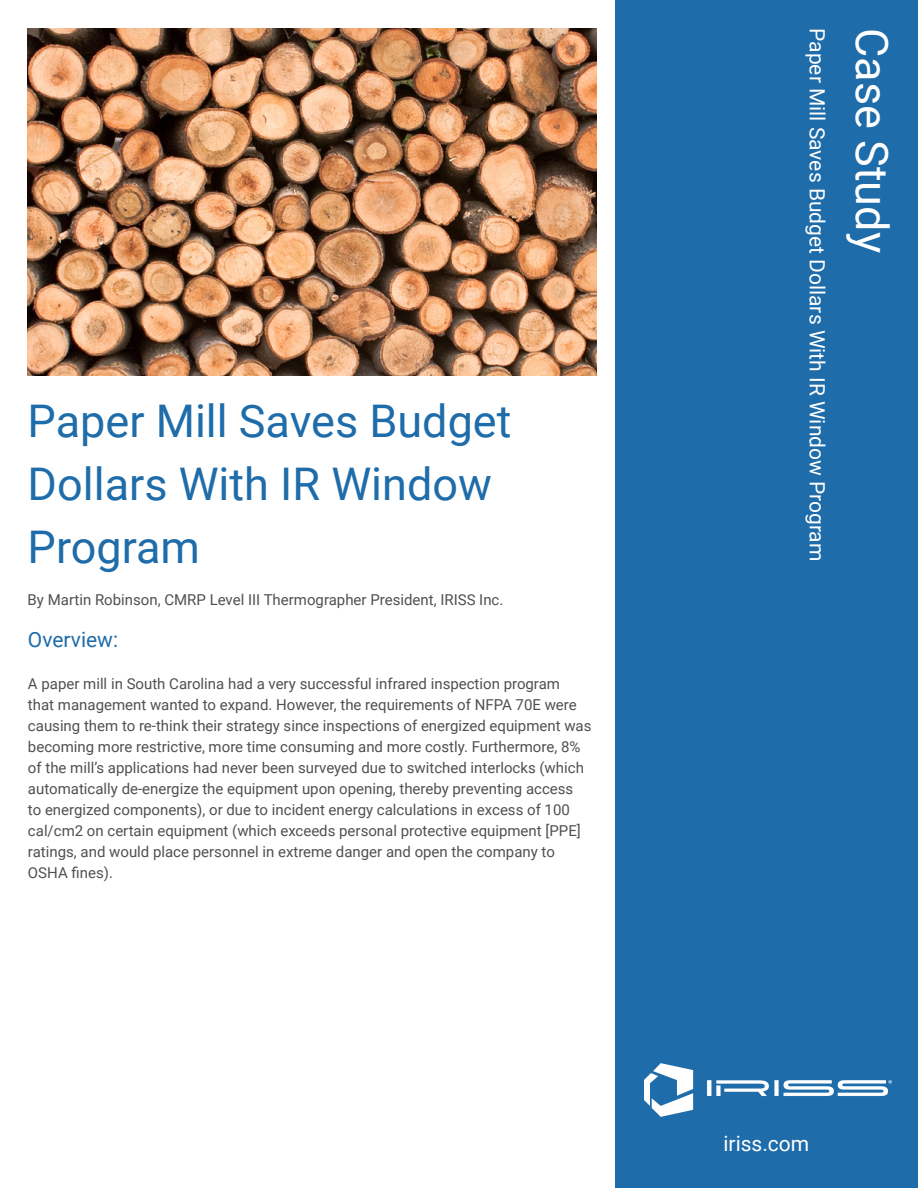
<style>
.page{position:relative;width:918px;height:1188px;background:#fff}
.page>*{position:absolute;margin:0;border:0;box-sizing:border-box;transform-origin:0 0}
.t1{font:45px/63px "Roboto";color:#1e6ca9}
.t2{font:45px "Roboto";color:#fff}
.t3{font:21px "Roboto";color:#fff}
.Heading_4{font:21px "Roboto";color:#1e6ca9}
.Heading_4-2{font:15px/21px "Roboto";color:#4f5050}
</style>
<div class="page">
<div style="left:615px;top:0;width:303px;height:1188px;background:#1e6ca9"></div>
<svg style="left:644px;top:1063px;width:248px;height:54px"></svg>
<img style="left:28px;top:28px;width:569px;height:347px">
<p class="t1" style="left:28px;top:388px;width:485px">Paper Mill Saves Budget<br>Dollars With IR Window<br>Program</p>
<p class="Heading_4-2" style="left:28px;top:589px;width:477px">By Martin Robinson, CMRP Level III Thermographer President, IRISS Inc.</p>
<p class="Heading_4" style="left:28px;top:625px;width:92px">Overview:</p>
<p class="Heading_4-2" style="left:28px;top:673px;width:565px">A paper mill in South Carolina had a very successful infrared inspection program<br>that management wanted to expand. However, the requirements of NFPA 70E were causing them to re-think their strategy since inspections of energized equipment was becoming more restrictive, more time consuming and more costly. Furthermore, 8% of the mill’s applications had never been surveyed due to switched interlocks (which automatically de-energize the equipment upon opening, thereby preventing access<br>to energized components), or due to incident energy calculations in excess of 100 cal/cm2 on certain equipment (which exceeds personal protective equipment [PPE] ratings, and would place personnel in extreme danger and open the company to OSHA fines).</p>
<h2 class="t3" style="left:832px;top:28px;width:535px;rotate:90deg">Paper Mill Saves Budget Dollars With IR Window Program</h2>
<h1 class="t2" style="left:904px;top:28px;width:226px;rotate:90deg">Case Study</h1>
<h2 class="t3" style="left:821px;top:60px;width:175px;rotate:90deg">Electrical Cabinets</h2>
<h2 class="t3" style="left:723px;top:1129px;width:87px">iriss.com</h2>
</div>
